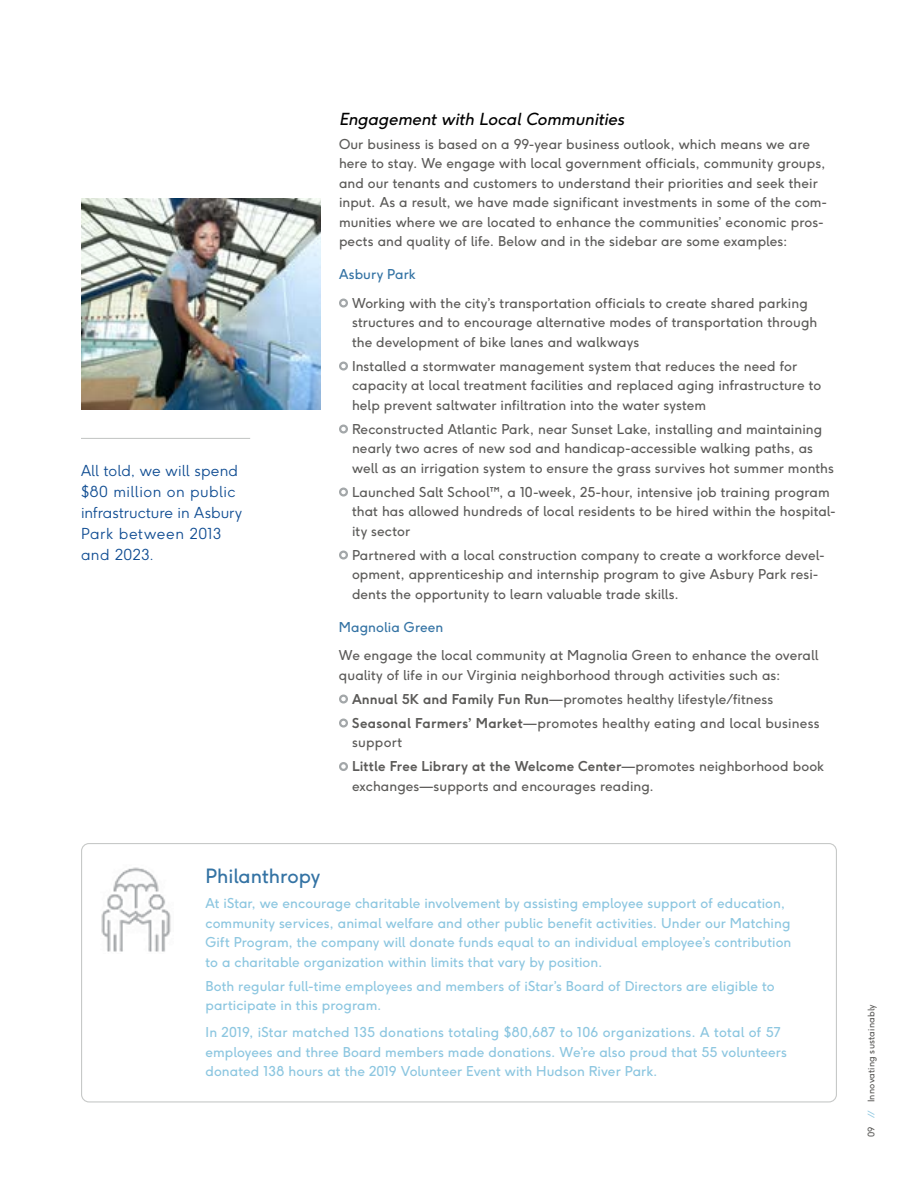
<style>
.page{position:relative;width:918px;height:1188px;background:#fff}
.page>*{position:absolute;margin:0;border:0;box-sizing:border-box;transform-origin:0 0}
.t1{font:19.5px "F37 Ginger";color:#3473a4}
.t2{font:italic 16.5px "F37 Ginger";letter-spacing:-.005em;color:#000}
.t3{font:300 15px/21px "F37 Ginger";letter-spacing:.015em;color:#0f4c92}
.t4{font:13.5px/19.5px "F37 Ginger";letter-spacing:.005em;color:#5c5b59}
.t5{font:13.5px/19.5px "F37 Ginger";letter-spacing:.005em;color:#8cc6e0}
.t6{font:700 13.5px/24px "F37 Ginger";letter-spacing:.005em;color:#5c5b59}
.t7{font:13.5px "F37 Ginger";letter-spacing:.005em;color:#3473a4}
.t8{font:9px "F37 Ginger";letter-spacing:.015em;color:#5c5b59}
.s1{font-weight:700}
.s2{font-weight:400}
.s3{color:#8cc6e0}
</style>
<div class="page">
<div style="left:339px;top:299px;width:9px;height:9px;border:2px solid #a3a7a9;border-radius:50%"></div>
<div style="left:339px;top:362px;width:9px;height:9px;border:2px solid #a3a7a9;border-radius:50%"></div>
<div style="left:339px;top:425px;width:9px;height:9px;border:2px solid #a3a7a9;border-radius:50%"></div>
<div style="left:339px;top:488px;width:9px;height:9px;border:2px solid #a3a7a9;border-radius:50%"></div>
<div style="left:339px;top:551px;width:9px;height:9px;border:2px solid #a3a7a9;border-radius:50%"></div>
<div style="left:339px;top:695px;width:9px;height:9px;border:2px solid #a3a7a9;border-radius:50%"></div>
<div style="left:339px;top:719px;width:9px;height:9px;border:2px solid #a3a7a9;border-radius:50%"></div>
<div style="left:339px;top:762px;width:9px;height:9px;border:2px solid #a3a7a9;border-radius:50%"></div>
<hr style="left:81px;top:438px;width:169px;height:1px;background:#c7c9c8">
<img style="left:81px;top:198px;width:240px;height:211px">
<div style="left:81px;top:843px;width:756px;height:259px;border:1px solid #c7c9c8;border-radius:8px"></div>
<img style="left:101px;top:867px;width:70px;height:85px">
<p class="t3" style="left:81px;top:462px;width:163px">All told, we will spend $80 million on public infrastructure in Asbury<br>Park between 2013 and 2023.</p>
<p class="t2" style="left:339px;top:112px;width:287px">Engagement with Local Communities</p>
<p class="t4" style="left:339px;top:135px;width:490px">Our business is based on a 99-year business outlook, which means we are here to stay. We engage with local government officials, community groups, and our tenants and customers to understand their priorities and seek their input. As a result, we have made significant investments in some of the com&shy;munities where we are located to enhance the communities’ economic pros&shy;pects and quality of life. Below and in the sidebar are some examples:</p>
<p class="t7" style="left:339px;top:268px;width:78px">Asbury Park</p>
<p class="t4" style="left:352px;top:294px;width:467px">Working with the city’s transportation officials to create shared parking structures and to encourage alternative modes of transportation through the development of bike lanes and walkways</p>
<p class="t4" style="left:352px;top:357px;width:471px">Installed a stormwater management system that reduces the need for capacity at local treatment facilities and replaced aging infrastructure to help prevent saltwater infiltration into the water system</p>
<p class="t4" style="left:352px;top:420px;width:484px">Reconstructed Atlantic Park, near Sunset Lake, installing and maintaining nearly two acres of new sod and handicap-accessible walking paths, as well as an irrigation system to ensure the grass survives hot summer months</p>
<p class="t4" style="left:352px;top:483px;width:485px">Launched Salt School™, a 10-week, 25-hour, intensive job training program that has allowed hundreds of local residents to be hired within the hospital&shy;ity sector</p>
<p class="t4" style="left:352px;top:546px;width:474px">Partnered with a local construction company to create a workforce devel&shy;opment, apprenticeship and internship program to give Asbury Park resi&shy;dents the opportunity to learn valuable trade skills.</p>
<p class="t7" style="left:339px;top:621px;width:106px">Magnolia Green</p>
<p class="t4" style="left:339px;top:647px;width:481px">We engage the local community at Magnolia Green to enhance the overall quality of life in our Virginia neighborhood through activities such as:</p>
<p class="t4" style="left:352px;top:688px;width:469px;line-height:24px"><span class="s1">Annual 5K and Family Fun Run</span>—promotes healthy lifestyle/fitness<br><span class="s1">Seasonal Farmers’ Market</span>—promotes healthy eating and local business</p>
<p class="t6" style="left:352px;top:732px;width:474px"><span class="s2">support<br></span>Little Free Library at the Welcome Center<span class="s2">—promotes neighborhood book</span></p>
<p class="t4" style="left:352px;top:777px;width:304px">exchanges—supports and encourages reading.</p>
<h1 class="t1" style="left:206px;top:867px;width:116px">Philanthropy</h1>
<p class="t5" style="left:206px;top:895px;width:587px">At iStar, we encourage charitable involvement by assisting employee support of education, community services, animal welfare and other public benefit activities. Under our Matching Gift Program, the company will donate funds equal to an individual employee’s contribution to a charitable organization within limits that vary by position.</p>
<p class="t5" style="left:206px;top:977px;width:571px">Both regular full-time employees and members of iStar’s Board of Directors are eligible to participate in this program.</p>
<p class="t5" style="left:206px;top:1024px;width:583px">In 2019, iStar matched 135 donations totaling $80,687 to 106 organizations. A total of 57 employees and three Board members made donations. We’re also proud that 55 volunteers donated 138 hours at the 2019 Volunteer Event with Hudson River Park.</p>
<p class="t8" style="left:867px;top:1137px;width:134px;rotate:-90deg">09 <span class="s3">//</span> Innovating sustainably</p>
</div>
